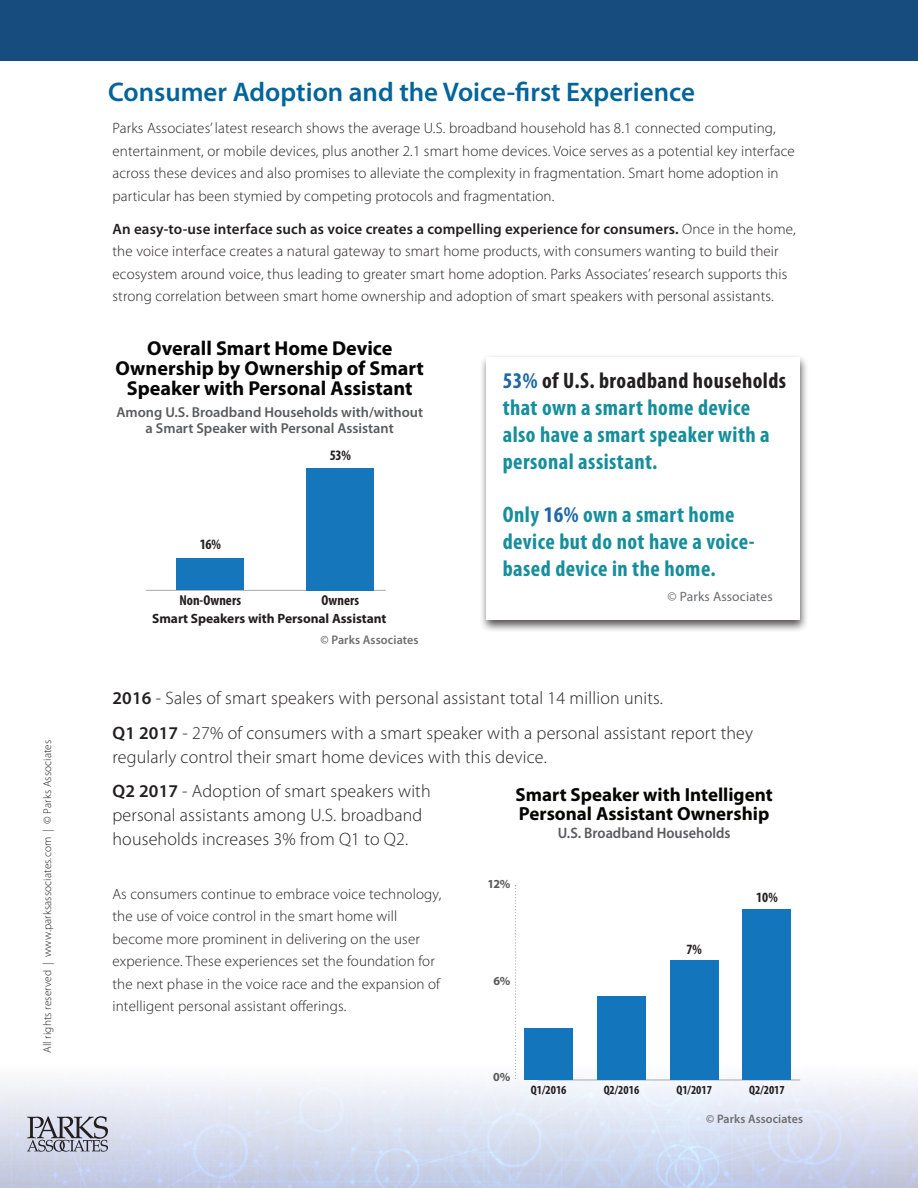
<style>
.page{position:relative;width:918px;height:1188px;background:#fff}
.page>*{position:absolute;margin:0;border:0;box-sizing:border-box;transform-origin:0 0}
.Header_-_Main{font:600 27px "Myriad Pro";color:#01649b}
.Call_Out{font:700 condensed 22.5px/27px "Myriad Pro";letter-spacing:.02em;color:#168e9b}
.t1{font:700 20.25px/20.2px "Myriad Pro";color:#040504;text-align:center}
.t2{font:700 18.9px/18.9px "Myriad Pro";color:#050504}
.Body_Copy{font:300 18px/24px "Myriad Pro";letter-spacing:.01em;color:#231f20}
.t3{font:600 15.15px "Myriad Pro";color:#5a595c;scale:.95 1}
.Body_Copy-2{font:300 15px/22.5px "Myriad Pro";letter-spacing:.01em;color:#231f20}
.t4{font:600 14.4px/16.4px "Myriad Pro";color:#5a5b5d;text-align:center}
.t5{font:700 condensed 14.4px "Myriad Pro";color:#221e1f}
.t6{font:700 condensed 14.25px "Myriad Pro";color:#231f20}
.t7{font:700 13.5px "Myriad Pro";letter-spacing:-.005em;color:#221e1f}
.Body_Copy-3{font:13.5px "Myriad Pro";letter-spacing:.01em;color:#6c6d70}
.t8{font:600 12.45px "Myriad Pro";letter-spacing:.01em;color:#6e6e71}
.t9{font:700 condensed 12.3px "Myriad Pro";color:#231f20}
.t10{font:600 12.3px "Myriad Pro";letter-spacing:.01em;color:#6e6e71}
.t11{font:700 12.3px "Myriad Pro";color:#5a595c}
.t12{font:300 11.4px "Myriad Pro";letter-spacing:.01em;color:#231f20}
.s1{font-weight:600}
.s2{color:#1d67a6}
.s3{color:#231f20}
</style>
<div class="page">
<div style="left:0;top:0;width:918px;height:60px;background:#174d7e"></div>
<img style="left:0;top:1062px;width:918px;height:126px">
<div style="left:479px;top:354px;width:330px;height:279px;background:#231f20;opacity:.77"></div>
<div style="left:486px;top:357px;width:313px;height:263px;background:#fff"></div>
<svg style="left:27px;top:1116px;width:81px;height:36px;background:#9fa1ac"></svg>
<hr style="left:146px;top:590px;width:239px;height:1px;background:#a7a8ac">
<div style="left:177px;top:558px;width:67px;height:32px;background:#1676bc"></div>
<div style="left:307px;top:468px;width:67px;height:122px;background:#1676bc"></div>
<hr style="left:539px;top:1080px;width:261px;height:1px;background:#a6a8ab">
<svg style="left:515px;top:885px;width:1px;height:195px"></svg>
<div style="left:525px;top:1029px;width:48px;height:51px;background:#1376bc"></div>
<div style="left:597px;top:997px;width:49px;height:83px;background:#1376bc"></div>
<div style="left:670px;top:961px;width:48px;height:119px;background:#1376bc"></div>
<div style="left:743px;top:909px;width:48px;height:171px;background:#1376bc"></div>
<p class="t12" style="left:40px;top:1053px;width:315px;rotate:-90deg">All rights reserved | www.parksassociates.com | © Parks Associates</p>
<p class="Header_-_Main" style="left:108px;top:75px;width:589px">Consumer Adoption and the Voice-first Experience</p>
<p class="Body_Copy-2" style="left:112px;top:117px;width:684px">Parks Associates’ latest research shows the average U.S. broadband household has 8.1 connected computing, entertainment, or mobile devices, plus another 2.1 smart home devices. Voice serves as a potential key interface across these devices and also promises to alleviate the complexity in fragmentation. Smart home adoption in particular has been stymied by competing protocols and fragmentation.</p>
<p class="Body_Copy-2" style="left:112px;top:218px;width:685px"><span class="s1">An easy-to-use interface such as voice creates a compelling experience for consumers.</span> Once in the home, the voice interface creates a natural gateway to smart home products, with consumers wanting to build their ecosystem around voice, thus leading to greater smart home adoption. Parks Associates’ research supports this strong correlation between smart home ownership and adoption of smart speakers with personal assistants.</p>
<p class="t1" style="left:116px;top:337px;width:310px">Overall Smart Home Device<br>Ownership by Ownership of Smart<br>Speaker with Personal Assistant</p>
<p class="t4" style="left:116px;top:404px;width:308px">Among U.S. Broadband Households with/without a Smart Speaker with Personal Assistant</p>
<p class="t5" style="left:200px;top:535px;width:23px">16%</p>
<p class="t5" style="left:330px;top:447px;width:23px">53%</p>
<p class="t5" style="left:179px;top:591px;width:63px">Non-Owners</p>
<p class="t7" style="left:152px;top:609px;width:236px">Smart Speakers with Personal Assistant</p>
<p class="t5" style="left:322px;top:591px;width:39px">Owners</p>
<p class="t8" style="left:320px;top:632px;width:100px">© Parks Associates</p>
<p class="Call_Out" style="left:503px;top:367px;width:285px"><span class="s2">53%</span> <span class="s3">of U.S. broadband households </span>that own a smart home device also have a smart speaker with a personal assistant.</p>
<p class="Call_Out" style="left:503px;top:501px;width:253px">Only <span class="s2">16%</span> own a smart home device but do not have a voice&shy;based device in the home.</p>
<p class="Body_Copy-3" style="left:668px;top:588px;width:107px">© Parks Associates</p>
<p class="Body_Copy" style="left:112px;top:686px;width:552px"><span class="s1">2016</span> - Sales of smart speakers with personal assistant total 14 million units.</p>
<p class="Body_Copy" style="left:112px;top:721px;width:642px"><span class="s1">Q1 2017</span> - 27% of consumers with a smart speaker with a personal assistant report they regularly control their smart home devices with this device.</p>
<p class="Body_Copy" style="left:112px;top:779px;width:320px"><span class="s1">Q2 2017</span> - Adoption of smart speakers with personal assistants among U.S. broadband households increases 3% from Q1 to Q2.</p>
<p class="t2" style="left:516px;top:785px;width:259px">Smart Speaker with Intelligent<br>Personal Assistant Ownership</p>
<p class="t3" style="left:558px;top:823px;width:183px">U.S. Broadband Households</p>
<p class="Body_Copy-2" style="left:112px;top:882px;width:330px">As consumers continue to embrace voice technology, the use of voice control in the smart home will become more prominent in delivering on the user experience. These experiences set the foundation for the next phase in the voice race and the expansion of intelligent personal assistant offerings.</p>
<p class="t11" style="left:487px;top:876px;width:25px">12%</p>
<p class="t11" style="left:493px;top:972px;width:19px">6%</p>
<p class="t6" style="left:687px;top:941px;width:17px">7%</p>
<p class="t6" style="left:756px;top:888px;width:23px">10%</p>
<p class="t11" style="left:493px;top:1069px;width:19px">0%</p>
<p class="t9" style="left:531px;top:1082px;width:37px">Q1/2016</p>
<p class="t9" style="left:604px;top:1082px;width:37px">Q2/2016</p>
<p class="t9" style="left:676px;top:1082px;width:37px">Q1/2017</p>
<p class="t9" style="left:749px;top:1082px;width:37px">Q2/2017</p>
<p class="t10" style="left:706px;top:1111px;width:98px">© Parks Associates</p>
</div>
